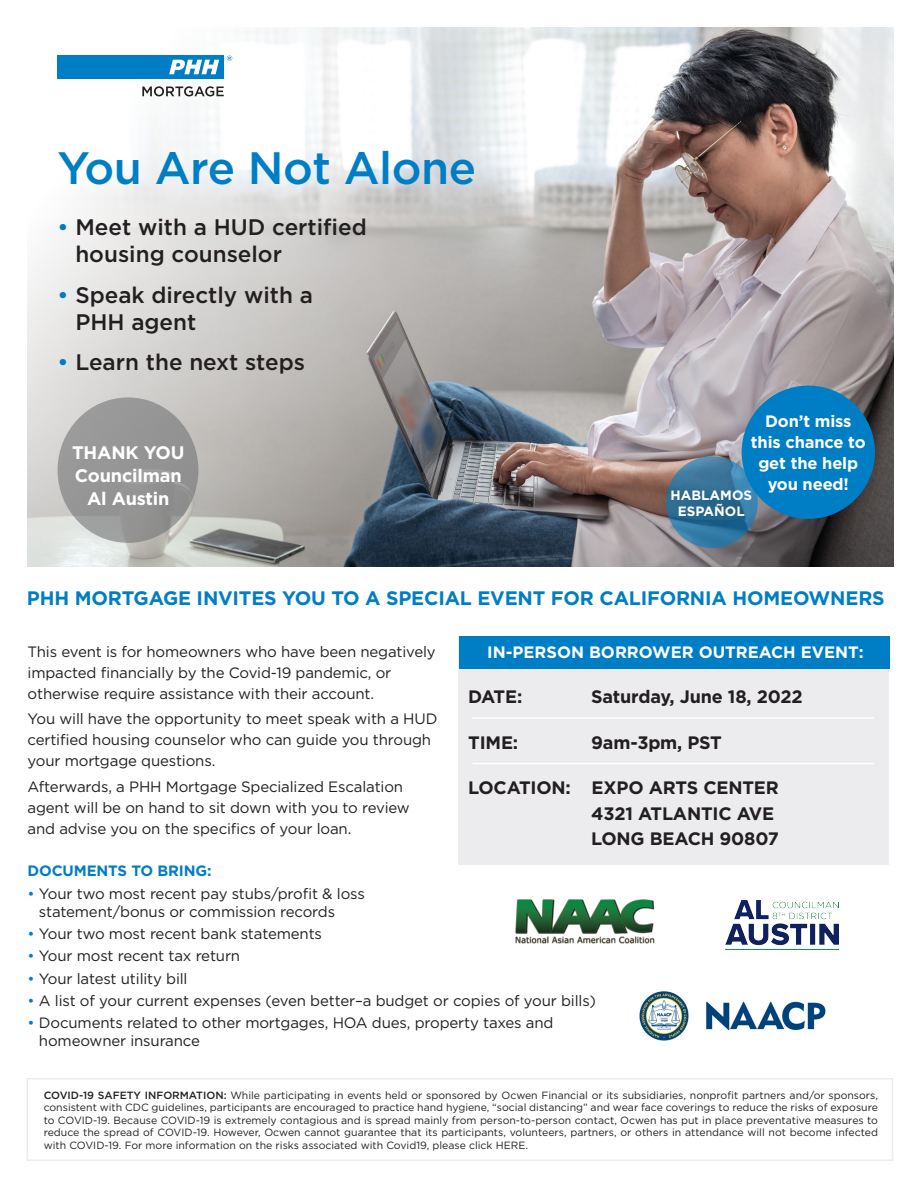
<style>
.page{position:relative;width:918px;height:1188px;background:#fff}
.page>*{position:absolute;margin:0;border:0;box-sizing:border-box;transform-origin:0 0}
.t1{font:500 45.45px "Gotham";letter-spacing:-.01em;color:#007ec5}
.t2{font:500 22.5px/27px "Gotham";color:#231f20}
.t3{font:700 19.5px "Gotham";letter-spacing:-.01em;color:#007ec5}
.t4{font:700 18.15px "Gotham";letter-spacing:-.01em;color:#fff}
.t5{font:700 18px/25.5px "Gotham";letter-spacing:-.01em;color:#231f20}
.t6{font:700 16.5px/21px "Gotham";letter-spacing:-.01em;color:#fff;text-align:center}
.t7{font:15px/21px "Gotham";letter-spacing:-.01em;color:#231f20}
.t8{font:700 15px "Gotham";letter-spacing:-.01em;color:#007ec5}
.t9{font:700 13.5px/16.2px "Gotham";color:#fff;text-align:center}
.t10{font:10.5px/12.6px "Gotham";color:#231f20;text-align:justify}
.s1{color:#007ec5}
.s2{font-weight:500}
</style>
<div class="page">
<img style="left:659px;top:27px;width:234px;height:540px">
<svg style="left:27px;top:27px;width:632px;height:540px"></svg>
<div style="left:26px;top:1078px;width:867px;height:83px;border:2px solid #ececee"></div>
<div style="left:458px;top:636px;width:431px;height:228px;background:#ececee"></div>
<div style="left:459px;top:636px;width:431px;height:33px;background:#007ec5"></div>
<svg style="left:142px;top:86px;width:82px;height:10px"></svg>
<svg style="left:227px;top:56px;width:5px;height:5px"></svg>
<div style="left:58px;top:56px;width:166px;height:23px;background:#007ec5"></div>
<svg style="left:169px;top:60px;width:50px;height:14px"></svg>
<hr style="left:472px;top:717px;width:402px;height:2px;background:#fff">
<hr style="left:472px;top:763px;width:402px;height:1px;background:#fff">
<div style="left:742px;top:386px;width:133px;height:133px;background:#007ec5;border-radius:50%"></div>
<svg style="left:666px;top:456px;width:92px;height:92px"></svg>
<div style="left:58px;top:397px;width:140px;height:146px;background:#969696;border-radius:50%"></div>
<img style="left:639px;top:991px;width:187px;height:49px">
<img style="left:726px;top:900px;width:112px;height:50px">
<img style="left:515px;top:899px;width:140px;height:45px">
<p class="t1" style="left:58px;top:138px;width:420px">You Are Not Alone</p>
<p class="t2" style="left:75px;top:213px;width:293px;text-indent:-18px"><span class="s1">•</span> Meet with a HUD certified housing counselor</p>
<p class="t2" style="left:75px;top:281px;width:239px;text-indent:-18px"><span class="s1">•</span> Speak directly with a<br>PHH agent</p>
<p class="t2" style="left:58px;top:348px;width:249px"><span class="s1">•</span> Learn the next steps</p>
<p class="t4" style="left:72px;top:440px;width:114px">THANK YOU</p>
<p class="t4" style="left:75px;top:463px;width:108px">Councilman</p>
<p class="t4" style="left:87px;top:486px;width:84px">Al Austin</p>
<p class="t6" style="left:751px;top:410px;width:116px">Don’t miss this chance to get the help you need!</p>
<p class="t9" style="left:671px;top:487px;width:83px">HABLAMOS<br>ESPAÑOL</p>
<p class="t3" style="left:27px;top:585px;width:859px">PHH MORTGAGE INVITES YOU TO A SPECIAL EVENT FOR CALIFORNIA HOMEOWNERS</p>
<p class="t7" style="left:28px;top:641px;width:410px">This event is for homeowners who have been negatively impacted financially by the Covid-19 pandemic, or otherwise require assistance with their account.</p>
<p class="t7" style="left:28px;top:708px;width:411px">You will have the opportunity to meet speak with a HUD certified housing counselor who can guide you through your mortgage questions.</p>
<p class="t7" style="left:28px;top:775px;width:384px">Afterwards, a PHH Mortgage Specialized Escalation agent will be on hand to sit down with you to review and advise you on the specifics of your loan.</p>
<p class="t6" style="left:487px;top:641px;width:378px">IN-PERSON BORROWER OUTREACH EVENT:</p>
<p class="t5" style="left:468px;top:684px;width:56px">DATE:</p>
<p class="t5" style="left:591px;top:684px;width:213px">Saturday, June 18, 2022</p>
<p class="t5" style="left:468px;top:729px;width:52px">TIME:</p>
<p class="t5" style="left:591px;top:729px;width:132px">9am-3pm, PST</p>
<p class="t5" style="left:591px;top:775px;width:189px;text-indent:-123px">LOCATION: EXPO ARTS CENTER<br>4321 ATLANTIC AVE<br>LONG BEACH 90807</p>
<p class="t8" style="left:28px;top:861px;width:185px">DOCUMENTS TO BRING:</p>
<p class="t7" style="left:39px;top:884px;width:327px;line-height:18px;text-indent:-11px"><span class="s1">•</span> Your two most recent pay stubs/profit &amp; loss statement/bonus or commission records</p>
<p class="t7" style="left:28px;top:923px;width:296px"><span class="s1">•</span> Your two most recent bank statements</p>
<p class="t7" style="left:28px;top:945px;width:214px"><span class="s1">•</span> Your most recent tax return</p>
<p class="t7" style="left:28px;top:967px;width:162px"><span class="s1">•</span> Your latest utility bill</p>
<p class="t7" style="left:28px;top:990px;width:570px"><span class="s1">•</span> A list of your current expenses (even better–a budget or copies of your bills)</p>
<p class="t7" style="left:39px;top:1014px;width:516px;line-height:18px;text-indent:-11px"><span class="s1">•</span> Documents related to other mortgages, HOA dues, property taxes and homeowner insurance</p>
<p class="t10" style="left:44px;top:1088px;width:836px"><span class="s2">COVID-19 SAFETY INFORMATION:</span> While participating in events held or sponsored by Ocwen Financial or its subsidiaries, nonprofit partners and/or sponsors, consistent with CDC guidelines, participants are encouraged to practice hand hygiene, “social distancing” and wear face coverings to reduce the risks of exposure to COVID-19. Because COVID-19 is extremely contagious and is spread mainly from person-to-person contact, Ocwen has put in place preventative measures to reduce the spread of COVID-19. However, Ocwen cannot guarantee that its participants, volunteers, partners, or others in attendance will not become infected with COVID-19. For more information on the risks associated with Covid19, please click HERE.</p>
</div>
